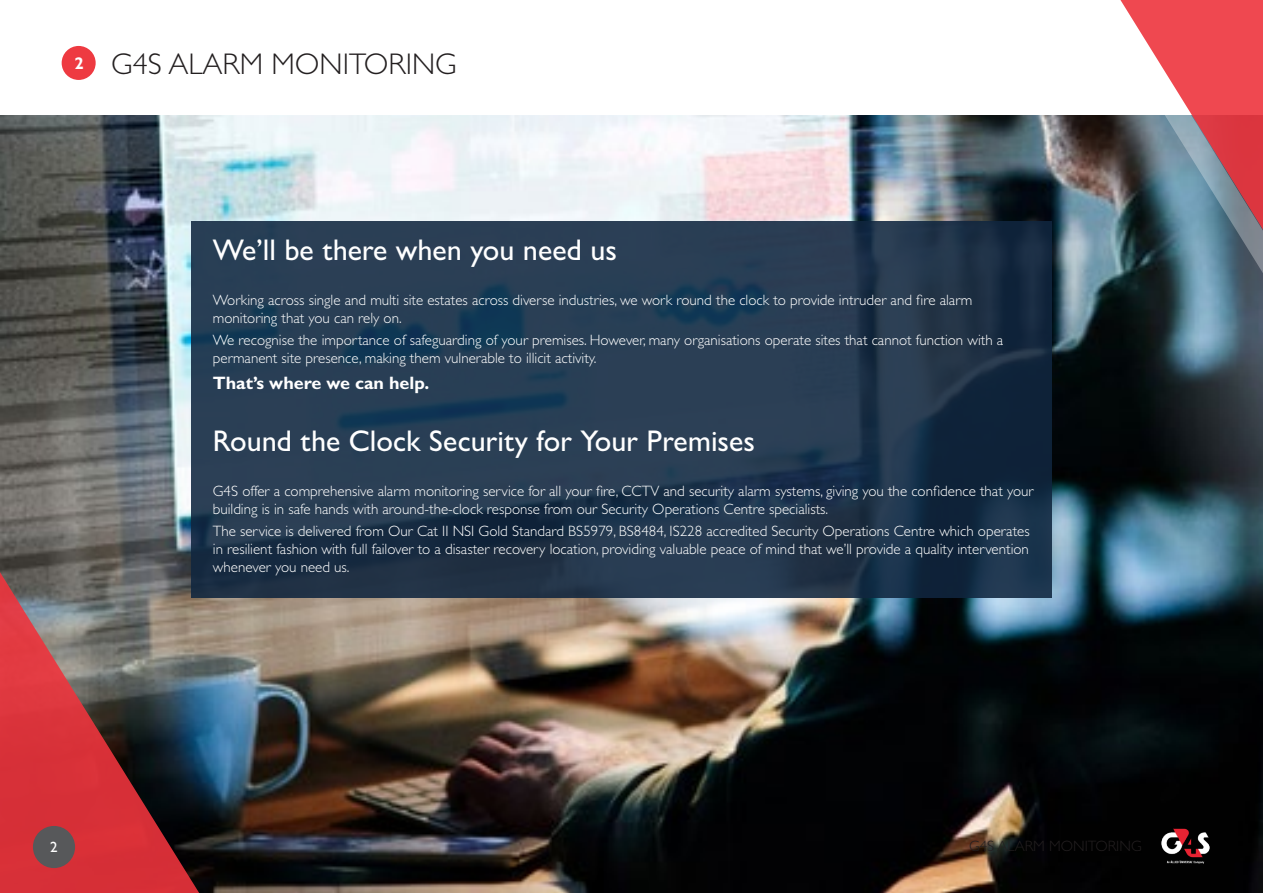
<style>
.page{position:relative;width:1263px;height:893px;background:#fff}
.page>*{position:absolute;margin:0;border:0;box-sizing:border-box;transform-origin:0 0}
.Body_Text_Heading{font:500 30px "Gill Sans Nova";color:#fff}
.t1{font:300 30px "Gill Sans Std";color:#231f20}
.t2{font:700 18px "Gill Sans Std";color:#fff}
.t3{font:700 16.95px "Gill Sans Std";color:#fff}
.t4{font:300 15px/18px "Gill Sans Std";color:#fff}
.t5{font:300 15px "Gill Sans Std";color:#231f20}
.red_bullet{font:15px "Gill Sans Std";color:#fff}
</style>
<div class="page">
<img style="left:0;top:116px;width:1263px;height:777px">
<svg style="left:959px;top:0;width:304px;height:302px"></svg>
<svg style="left:0;top:476px;width:226px;height:417px"></svg>
<div style="left:33px;top:826px;width:42px;height:42px;background:#57585a;border-radius:50%"></div>
<img style="left:1157px;top:824px;width:58px;height:44px">
<div style="left:62px;top:46px;width:34px;height:34px;background:#ee3a41;border-radius:50%"></div>
<svg style="left:191px;top:221px;width:861px;height:377px;fill:#283e54"></svg>
<p class="t3" style="left:74px;top:53px;width:11px">2</p>
<p class="t1" style="left:111px;top:48px;width:347px">G4S ALARM MONITORING</p>
<p class="Body_Text_Heading" style="left:213px;top:231px;width:406px">We’ll be there when you need us</p>
<p class="t4" style="left:213px;top:291px;width:761px">Working across single and multi site estates across diverse industries, we work round the clock to provide intruder and fire alarm monitoring that you can rely on.</p>
<p class="t4" style="left:213px;top:331px;width:792px">We recognise the importance of safeguarding of your premises. However, many organisations operate sites that cannot function with a permanent site presence, making them vulnerable to illicit activity.</p>
<p class="t2" style="left:213px;top:372px;width:218px">That’s where we can help.</p>
<p class="Body_Text_Heading" style="left:213px;top:423px;width:544px">Round the Clock Security for Your Premises</p>
<p class="t4" style="left:213px;top:482px;width:822px">G4S offer a comprehensive alarm monitoring service for all your fire, CCTV and security alarm systems, giving you the confidence that your building is in safe hands with around-the-clock response from our Security Operations Centre specialists.</p>
<p class="t4" style="left:213px;top:522px;width:818px;text-align:justify">The service is delivered from Our Cat II NSI Gold Standard BS5979, BS8484, IS228 accredited Security Operations Centre which operates in resilient fashion with full failover to a disaster recovery location, providing valuable peace of mind that we’ll provide a quality intervention whenever you need us.</p>
<p class="red_bullet" style="left:50px;top:838px;width:9px">2</p>
<p class="t5" style="left:927px;top:837px;width:216px">REMOTE MONITORING SERVICES</p>
<p class="t5" style="left:969px;top:837px;width:174px">G4S ALARM MONITORING</p>
</div>
